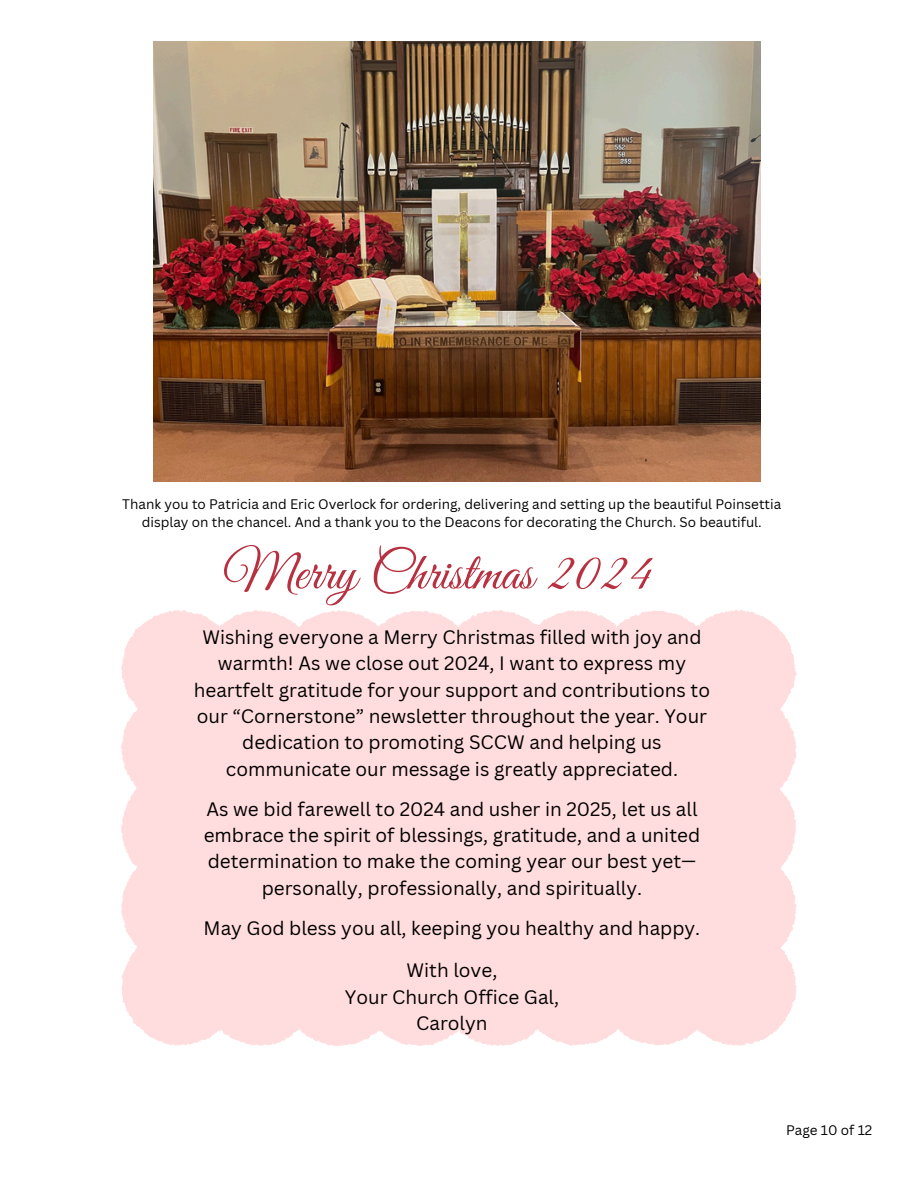
<style>
.page{position:relative;width:918px;height:1188px;background:#fff}
.page>*{position:absolute;margin:0;border:0;box-sizing:border-box;transform-origin:0 0}
.t1{font:53.55px "Great Vibes";color:#b73140}
.t2{font:18.9px/26.4px "Canva Sans";color:#000;text-align:center}
.t3{font:13.5px/18px "Canva Sans";color:#000;text-align:center}
</style>
<div class="page">
<img style="left:154px;top:41px;width:606px;height:440px">
<div style="left:121px;top:610px;width:676px;height:436px;background:#ffdcdd"></div>
<p class="t3" style="left:122px;top:495px;width:660px">Thank you to Patricia and Eric Overlock for ordering, delivering and setting up the beautiful Poinsettia display on the chancel. And a thank you to the Deacons for decorating the Church. So beautiful.</p>
<p class="t1" style="left:223px;top:543px;width:430px">Merry Christmas 2024</p>
<h1 class="t2" style="left:194px;top:623px;width:518px">Wishing everyone a Merry Christmas filled with joy and warmth! As we close out 2024, I want to express my heartfelt gratitude for your support and contributions to our “Cornerstone” newsletter throughout the year. Your dedication to promoting SCCW and helping us communicate our message is greatly appreciated.</h1>
<p class="t2" style="left:204px;top:795px;width:498px">As we bid farewell to 2024 and usher in 2025, let us all embrace the spirit of blessings, gratitude, and a united determination to make the coming year our best yet— personally, professionally, and spiritually.</p>
<h2 class="t2" style="left:204px;top:914px;width:498px">May God bless you all, keeping you healthy and happy.</h2>
<h2 class="t2" style="left:345px;top:957px;width:216px">With love,<br>Your Church Office Gal,<br>Carolyn</h2>
<p class="t3" style="left:786px;top:1121px;width:88px">Page 10 of 12</p>
</div>
